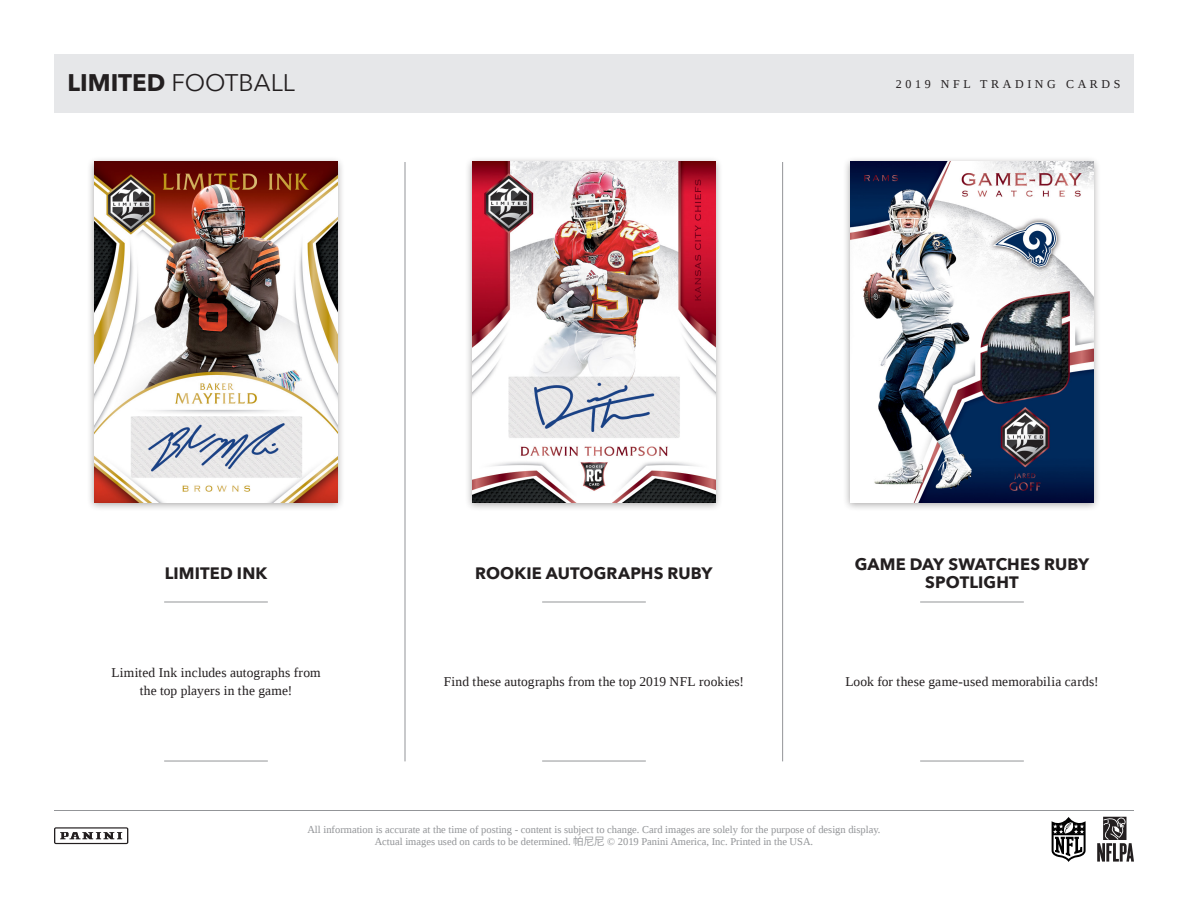
<style>
.page{position:relative;width:1188px;height:918px;background:#fff}
.page>*{position:absolute;margin:0;border:0;box-sizing:border-box;transform-origin:0 0}
.t1{font:24px "Avenir Next";color:#231f20}
.t2{font:700 16.5px/18px "Avenir Next";letter-spacing:.005em;color:#231f20;text-align:center}
.t3{font:13.5px/18px "Liberation Serif";letter-spacing:.01em;color:#231f20;text-align:center}
.t4{font:12px "Liberation Serif";letter-spacing:.3em;color:#231f20}
.t5{font:10.5px/12.6px "Liberation Serif";color:#939598;text-align:center}
.s1{font-weight:700}
.s2{font-family:"Koz Go Pr 6 N"}
</style>
<div class="page">
<hr style="left:405px;top:162px;width:1px;height:599px;background:#939598">
<hr style="left:782px;top:162px;width:1px;height:599px;background:#939598">
<hr style="left:164px;top:602px;width:104px;height:1px;background:#939598">
<hr style="left:164px;top:761px;width:104px;height:1px;background:#939598">
<hr style="left:542px;top:602px;width:104px;height:1px;background:#939598">
<hr style="left:542px;top:761px;width:104px;height:1px;background:#939598">
<hr style="left:920px;top:602px;width:104px;height:1px;background:#939598">
<hr style="left:920px;top:761px;width:104px;height:1px;background:#939598">
<div style="left:87px;top:157px;width:258px;height:355px;background:#231f20;opacity:.4"></div>
<img style="left:94px;top:162px;width:243px;height:340px">
<div style="left:465px;top:157px;width:258px;height:355px;background:#231f20;opacity:.4"></div>
<img style="left:472px;top:162px;width:244px;height:340px">
<div style="left:843px;top:157px;width:258px;height:355px;background:#231f20;opacity:.4"></div>
<img style="left:850px;top:162px;width:244px;height:340px">
<hr style="left:54px;top:810px;width:1080px;height:1px;background:#939598">
<svg style="left:54px;top:827px;width:74px;height:17px"></svg>
<svg style="left:1097px;top:817px;width:37px;height:45px"></svg>
<svg style="left:1051px;top:817px;width:35px;height:45px"></svg>
<div style="left:54px;top:54px;width:1080px;height:58px;background:#e6e7e9"></div>
<p class="t1" style="left:68px;top:69px;width:229px"><span class="s1">LIMITED</span> FOOTBALL</p>
<p class="t4" style="left:896px;top:76px;width:226px">2019 NFL TRADING CARDS</p>
<p class="t2" style="left:165px;top:564px;width:104px">LIMITED INK</p>
<p class="t2" style="left:475px;top:564px;width:239px">ROOKIE AUTOGRAPHS RUBY</p>
<p class="t2" style="left:855px;top:555px;width:236px">GAME DAY SWATCHES RUBY<br>SPOTLIGHT</p>
<p class="t3" style="left:111px;top:664px;width:211px">Limited Ink includes autographs from the top players in the game!</p>
<p class="t3" style="left:444px;top:673px;width:302px">Find these autographs from the top 2019 NFL rookies!</p>
<p class="t3" style="left:845px;top:673px;width:255px">Look for these game-used memorabilia cards!</p>
<p class="t5" style="left:307px;top:823px;width:575px">All information is accurate at the time of posting - content is subject to change. Card images are solely for the purpose of design display.<br>Actual images used on cards to be determined. <span class="s2">帕尼尼</span> © 2019 Panini America, Inc. Printed in the USA.</p>
</div>
